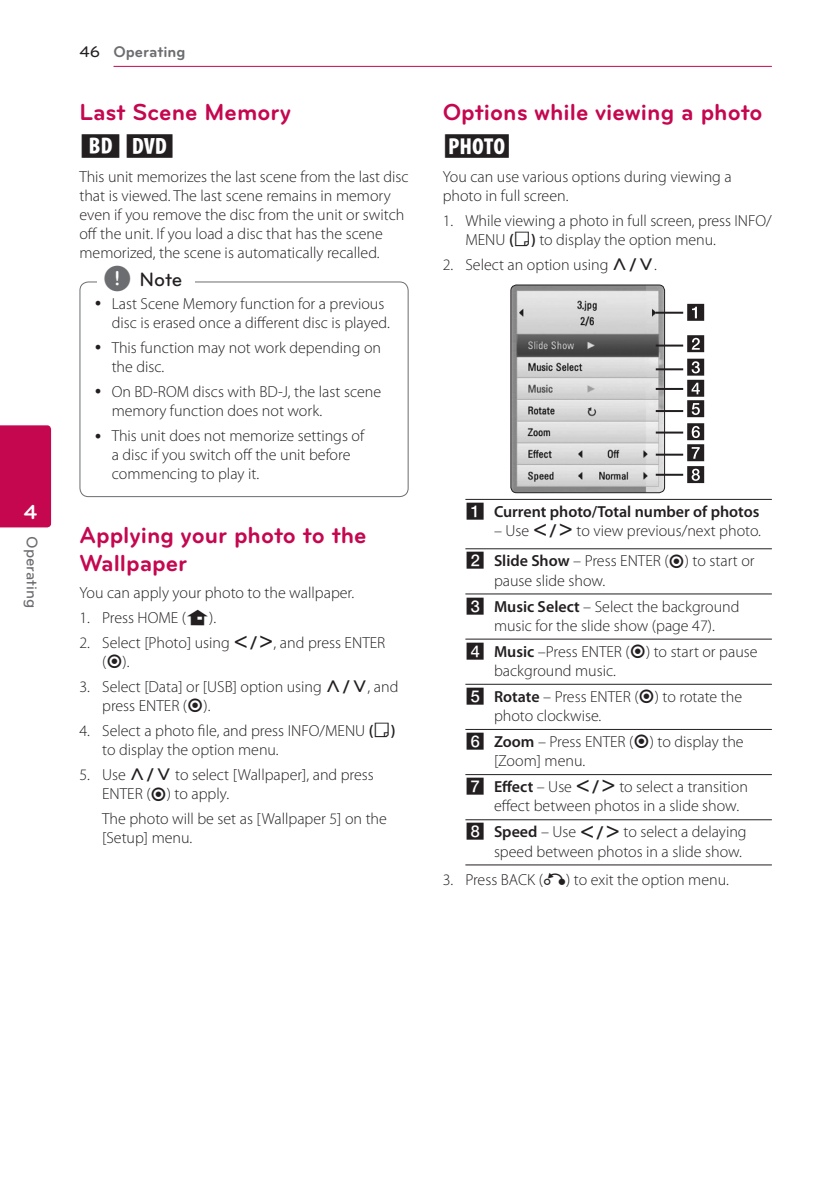
<style>
.page{position:relative;width:840px;height:1191px;background:#fff}
.page>*{position:absolute;margin:0;border:0;box-sizing:border-box;transform-origin:0 0}
.Title_2{font:700 24px/28px "Bryant LG";color:#c50750}
.Content_text_Light{font:24px "UPSYS Common";color:#231f20}
.t1{font:700 21px "Bryant LG";color:#fff}
.t2{font:500 20px "Bryant LG";color:#231f20}
.Content_text_Light-2{font:300 16px/19.2px "Myriad Pro";color:#231f20}
.Content_text_SemiBol{font:300 16px/19.2px "Myriad Pro";color:#231f20}
.Content_text_Num{font:300 16px/19.2px "Myriad Pro";color:#231f20}
.Contents_Text_Sub_Nu{font:300 16px/19.2px "Myriad Pro";color:#231f20}
.Content_text_SemiBol-2{font:600 16px "Myriad Pro";color:#231f20}
.t3{font:700 16px "Bryant LG";color:#6c6d70}
.t4{font:500 16px "Bryant LG";color:#6c6d70}
.Content_text_Light-3{font:16px "UPSYS Boxed Number";color:#231f20}
.s1{font-weight:500;color:#231f20}
.s2{font-family:"UPSYS Common";font-weight:400;font-size:30px;color:#6c6d70}
.s3{font-family:"UPSYS Common";font-weight:400}
.s4{font-weight:600}
</style>
<div class="page">
<hr style="left:113px;top:66px;width:658px;height:1px;background:#c50750">
<div style="left:0;top:425px;width:51px;height:102px;background:#c50750"></div>
<div style="left:79px;top:281px;width:329px;height:216px;border:1px solid #6c6d70;border-radius:9px"></div>
<div style="left:97px;top:276px;width:97px;height:19px;background:#fff"></div>
<img style="left:511px;top:285px;width:153px;height:208px">
<div style="left:510px;top:284px;width:154px;height:209px;border:1px solid #231f20;border-radius:6px"></div>
<svg style="left:687px;top:304px;width:16px;height:17px"></svg>
<svg style="left:687px;top:359px;width:16px;height:58px"></svg>
<svg style="left:687px;top:335px;width:16px;height:17px"></svg>
<svg style="left:687px;top:423px;width:16px;height:60px"></svg>
<hr style="left:655px;top:312px;width:27px;height:2px;background:#231f20">
<hr style="left:655px;top:344px;width:27px;height:2px;background:#231f20">
<hr style="left:655px;top:368px;width:27px;height:2px;background:#231f20">
<hr style="left:655px;top:388px;width:27px;height:2px;background:#231f20">
<hr style="left:655px;top:410px;width:27px;height:2px;background:#231f20">
<hr style="left:655px;top:431px;width:27px;height:2px;background:#231f20">
<hr style="left:655px;top:454px;width:27px;height:2px;background:#231f20">
<hr style="left:655px;top:474px;width:27px;height:2px;background:#231f20">
<svg style="left:465px;top:499px;width:28px;height:1px"></svg>
<hr style="left:493px;top:499px;width:278px;height:1px;background:#231f20">
<svg style="left:465px;top:548px;width:28px;height:1px"></svg>
<hr style="left:493px;top:548px;width:278px;height:1px;background:#231f20">
<svg style="left:465px;top:593px;width:28px;height:1px"></svg>
<hr style="left:493px;top:593px;width:278px;height:1px;background:#231f20">
<svg style="left:465px;top:638px;width:28px;height:1px"></svg>
<hr style="left:493px;top:638px;width:278px;height:1px;background:#231f20">
<svg style="left:465px;top:684px;width:28px;height:1px"></svg>
<hr style="left:493px;top:684px;width:278px;height:1px;background:#231f20">
<svg style="left:465px;top:729px;width:28px;height:1px"></svg>
<hr style="left:493px;top:729px;width:278px;height:1px;background:#231f20">
<svg style="left:465px;top:774px;width:28px;height:1px"></svg>
<hr style="left:493px;top:774px;width:278px;height:1px;background:#231f20">
<svg style="left:465px;top:819px;width:28px;height:1px"></svg>
<hr style="left:493px;top:819px;width:278px;height:1px;background:#231f20">
<svg style="left:465px;top:864px;width:28px;height:1px"></svg>
<hr style="left:493px;top:864px;width:278px;height:1px;background:#231f20">
<h2 class="t1" style="left:24px;top:499px;width:15px">4</h2>
<p class="t4" style="left:42px;top:536px;width:73px;rotate:90deg">Operating</p>
<p class="t3" style="left:79px;top:42px;width:108px"><span class="s1">46</span> Operating</p>
<p class="Title_2" style="left:79px;top:98px;width:213px">Last Scene Memory</p>
<p class="Content_text_Light" style="left:79px;top:132px;width:98px">ER</p>
<p class="Content_text_Light-2" style="left:79px;top:167px;width:330px">This unit memorizes the last scene from the last disc that is viewed. The last scene remains in memory even if you remove the disc from the unit or switch off the unit. If you load a disc that has the scene memorized, the scene is automatically recalled.</p>
<p class="Content_text_Light-2" style="left:112px;top:293px;width:279px">Last Scene Memory function for a previous disc is erased once a different disc is played.</p>
<p class="Content_text_Light-2" style="left:112px;top:338px;width:271px">This function may not work depending on the disc.</p>
<p class="Content_text_Light-2" style="left:112px;top:382px;width:271px">On BD-ROM discs with BD-J, the last scene memory function does not work.</p>
<p class="Content_text_Light-2" style="left:112px;top:426px;width:254px">This unit does not memorize settings of a disc if you switch off the unit before commencing to play it.</p>
<p class="t2" style="left:103px;top:267px;width:81px"><span class="s2">,</span> Note</p>
<p class="Title_2" style="left:79px;top:521px;width:288px">Applying your photo to the<br>Wallpaper</p>
<p class="Content_text_Light-2" style="left:79px;top:583px;width:276px">You can apply your photo to the wallpaper.</p>
<p class="Content_text_Num" style="left:79px;top:608px;width:138px">1. Press HOME (<span class="s3">N</span>).</p>
<p class="Content_text_Num" style="left:102px;top:633px;width:284px;text-indent:-23px">2. Select [Photo] using <span class="s3">A/D</span>, and press ENTER (<span class="s3">B</span>).</p>
<p class="Content_text_Num" style="left:102px;top:677px;width:298px;text-indent:-23px">3. Select [Data] or [USB] option using <span class="s3">W/S</span>, and press ENTER (<span class="s3">B</span>).</p>
<p class="Content_text_Num" style="left:102px;top:721px;width:295px;text-indent:-23px">4. Select a photo file, and press INFO/MENU <span class="s4">(</span><span class="s3">M</span><span class="s4">) </span>to display the option menu.</p>
<p class="Content_text_Num" style="left:102px;top:765px;width:273px;text-indent:-23px">5. Use <span class="s3">W/S</span> to select [Wallpaper], and press<br>ENTER (<span class="s3">B</span>) to apply.</p>
<p class="Contents_Text_Sub_Nu" style="left:102px;top:809px;width:286px">The photo will be set as [Wallpaper 5] on the [Setup] menu.</p>
<p class="Title_2" style="left:442px;top:98px;width:321px">Options while viewing a photo</p>
<p class="Content_text_Light" style="left:442px;top:132px;width:70px">I</p>
<p class="Content_text_Light-2" style="left:442px;top:167px;width:290px">You can use various options during viewing a photo in full screen.</p>
<p class="Content_text_Num" style="left:465px;top:211px;width:308px;text-indent:-23px">1. While viewing a photo in full screen, press INFO/<br>MENU <span class="s4">(</span><span class="s3">M</span><span class="s4">)</span> to display the option menu.</p>
<p class="Content_text_Num" style="left:442px;top:255px;width:215px">2. Select an option using <span class="s3">W/S</span>.</p>
<p class="Content_text_Light-3" style="left:465px;top:503px;width:21px">A</p>
<p class="Content_text_SemiBol-2" style="left:493px;top:501px;width:267px">Current photo/Total number of photos</p>
<p class="Content_text_SemiBol" style="left:493px;top:521px;width:268px">– Use <span class="s3">A/D</span> to view previous/next photo.</p>
<p class="Content_text_Light-3" style="left:465px;top:552px;width:21px">B</p>
<p class="Content_text_SemiBol" style="left:493px;top:551px;width:262px"><span class="s4">Slide Show</span> – Press ENTER (<span class="s3">B</span>) to start or pause slide show.</p>
<p class="Content_text_Light-3" style="left:465px;top:597px;width:21px">C</p>
<p class="Content_text_SemiBol" style="left:493px;top:596px;width:247px"><span class="s4">Music Select</span> – Select the background music for the slide show (page 47).</p>
<p class="Content_text_Light-3" style="left:465px;top:642px;width:21px">D</p>
<p class="Content_text_SemiBol" style="left:493px;top:641px;width:265px"><span class="s4">Music</span> –Press ENTER (<span class="s3">B</span>) to start or pause background music.</p>
<p class="Content_text_Light-3" style="left:465px;top:687px;width:21px">E</p>
<p class="Content_text_SemiBol" style="left:493px;top:687px;width:249px"><span class="s4">Rotate</span> – Press ENTER (<span class="s3">B</span>) to rotate the photo clockwise.</p>
<p class="Content_text_Light-3" style="left:465px;top:733px;width:21px">F</p>
<p class="Content_text_SemiBol" style="left:493px;top:732px;width:251px"><span class="s4">Zoom</span> – Press ENTER (<span class="s3">B</span>) to display the [Zoom] menu.</p>
<p class="Content_text_Light-3" style="left:465px;top:778px;width:21px">G</p>
<p class="Content_text_SemiBol" style="left:493px;top:777px;width:255px"><span class="s4">Effect</span> – Use <span class="s3">A/D</span> to select a transition effect between photos in a slide show.</p>
<p class="Content_text_Light-3" style="left:465px;top:823px;width:21px">H</p>
<p class="Content_text_SemiBol" style="left:493px;top:822px;width:254px"><span class="s4">Speed</span> – Use <span class="s3">A/D</span> to select a delaying speed between photos in a slide show.</p>
<p class="Content_text_Num" style="left:442px;top:869px;width:287px">3. Press BACK (<span class="s3">X</span>) to exit the option menu.</p>
</div>
